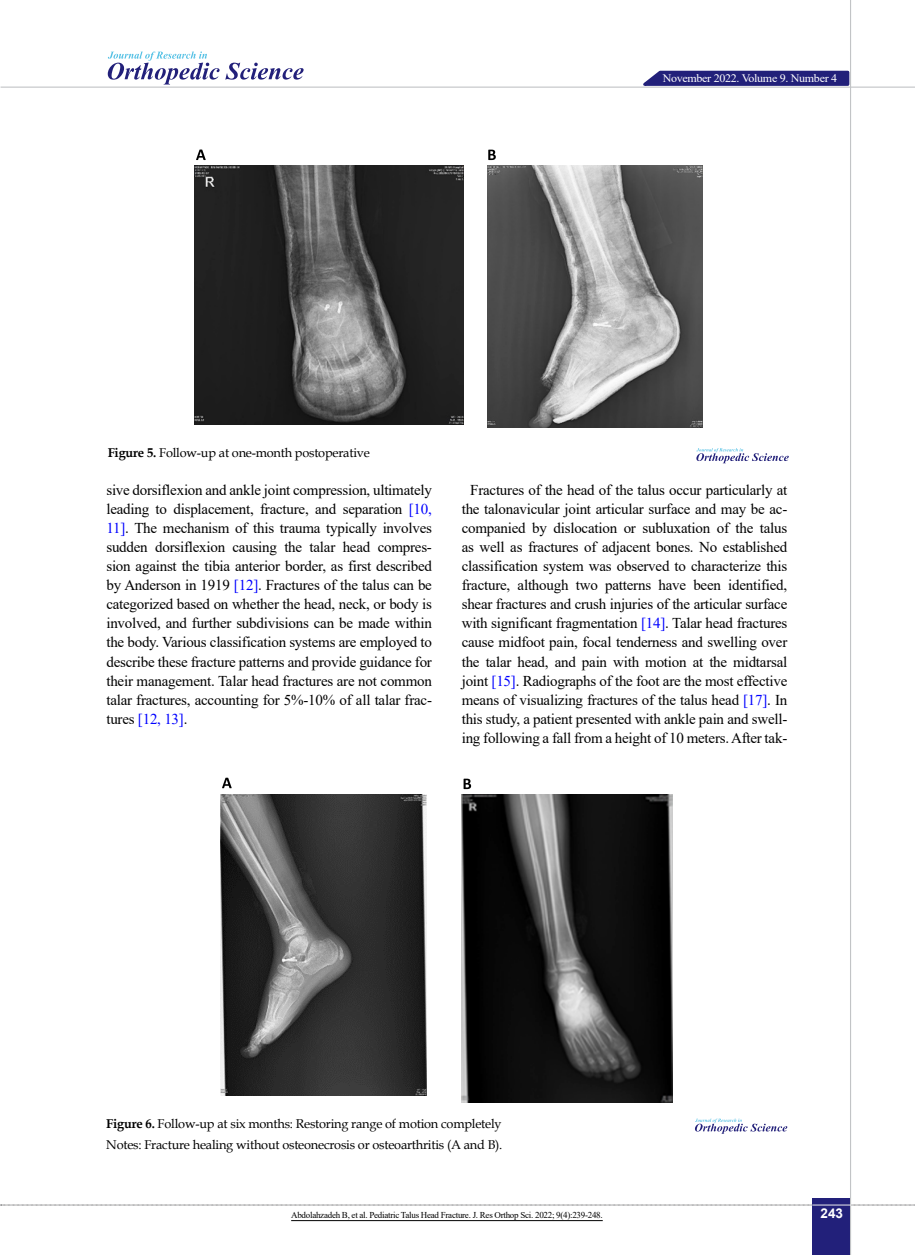
<style>
.page{position:relative;width:915px;height:1255px;background:#fff}
.page>*{position:absolute;margin:0;border:0;box-sizing:border-box;transform-origin:0 0}
.t1{font:15px/19px "Times New Roman";letter-spacing:-.015em;color:#000;text-align:justify}
.t2{font:700 13.5px "Arial";color:#fff}
.t3{font:12.75px/20.7px "Book Antiqua";letter-spacing:-.015em;color:#000}
.t4{font:11.4px "Times New Roman";letter-spacing:-.025em;color:#fff;scale:1.05 1}
.t5{font:9px "Times New Roman";letter-spacing:-.03em;color:#000}
.s1{font-weight:700}
.s2{color:#00f}
</style>
<div class="page">
<svg style="left:1px;top:1204px;width:914px;height:1px"></svg>
<div style="left:812px;top:1198px;width:38px;height:56px;background:#22207a"></div>
<hr style="left:849px;top:0;width:1px;height:1254px;background:#c2c4c6">
<hr style="left:1px;top:87px;width:913px;height:1px;background:#c2c4c6">
<hr style="left:812px;top:1204px;width:38px;height:1px;background:#ebebec">
<svg style="left:635px;top:69px;width:215px;height:18px;background:#514f95"></svg>
<svg style="left:108px;top:51px;width:195px;height:33px"></svg>
<img style="left:194px;top:165px;width:269px;height:259px">
<img style="left:487px;top:165px;width:215px;height:263px">
<svg style="left:696px;top:448px;width:92px;height:15px"></svg>
<svg style="left:196px;top:149px;width:10px;height:11px"></svg>
<svg style="left:488px;top:150px;width:7px;height:10px"></svg>
<img style="left:461px;top:794px;width:211px;height:308px">
<img style="left:220px;top:794px;width:206px;height:300px">
<svg style="left:695px;top:1118px;width:92px;height:15px"></svg>
<svg style="left:222px;top:777px;width:9px;height:11px"></svg>
<svg style="left:463px;top:778px;width:8px;height:11px"></svg>
<hr style="left:291px;top:1220px;width:311px;height:1px;background:#000">
<p class="t3" style="left:108px;top:442px;width:263px"><span class="s1">Figure 5.</span> Follow-up at one-month postoperative</p>
<p class="t4" style="left:662px;top:70px;width:167px">November 2022. Volume 9. Number 4</p>
<p class="t1" style="left:106px;top:480px;width:327px">sive dorsiflexion and ankle joint compression, ultimately leading to displacement, fracture, and separation <span class="s2">[10, 11]</span>. The mechanism of this trauma typically involves sudden dorsiflexion causing the talar head compres&shy;sion against the tibia anterior border, as first described by Anderson in 1919 <span class="s2">[12]</span>. Fractures of the talus can be categorized based on whether the head, neck, or body is involved, and further subdivisions can be made within the body. Various classification systems are employed to describe these fracture patterns and provide guidance for their management. Talar head fractures are not common talar fractures, accounting for 5%-10% of all talar frac&shy;tures <span class="s2">[12, 13]</span>.</p>
<p class="t1" style="left:461px;top:480px;width:327px;text-align:center">Fractures of the head of the talus occur particularly at the talonavicular joint articular surface and may be ac&shy;companied by dislocation or subluxation of the talus as well as fractures of adjacent bones. No established classification system was observed to characterize this fracture, although two patterns have been identified, shear fractures and crush injuries of the articular surface with significant fragmentation <span class="s2">[14]</span>. Talar head fractures cause midfoot pain, focal tenderness and swelling over the talar head, and pain with motion at the midtarsal joint <span class="s2">[15]</span>. Radiographs of the foot are the most effective means of visualizing fractures of the talus head <span class="s2">[17]</span>. In this study, a patient presented with ankle pain and swell&shy;ing following a fall from a height of 10 meters. After tak-</p>
<p class="t3" style="left:106px;top:1112px;width:397px"><span class="s1">Figure 6.</span> Follow-up at six months: Restoring range of motion completely<br>Notes: Fracture healing without osteonecrosis or osteoarthritis (A and B).</p>
<p class="t5" style="left:291px;top:1208px;width:313px">Abdolahzadeh B, et al. Pediatric Talus Head Fracture. J. Res Orthop Sci. 2022; 9(4):239-248.</p>
<p class="t2" style="left:820px;top:1203px;width:24px">243</p>
</div>
